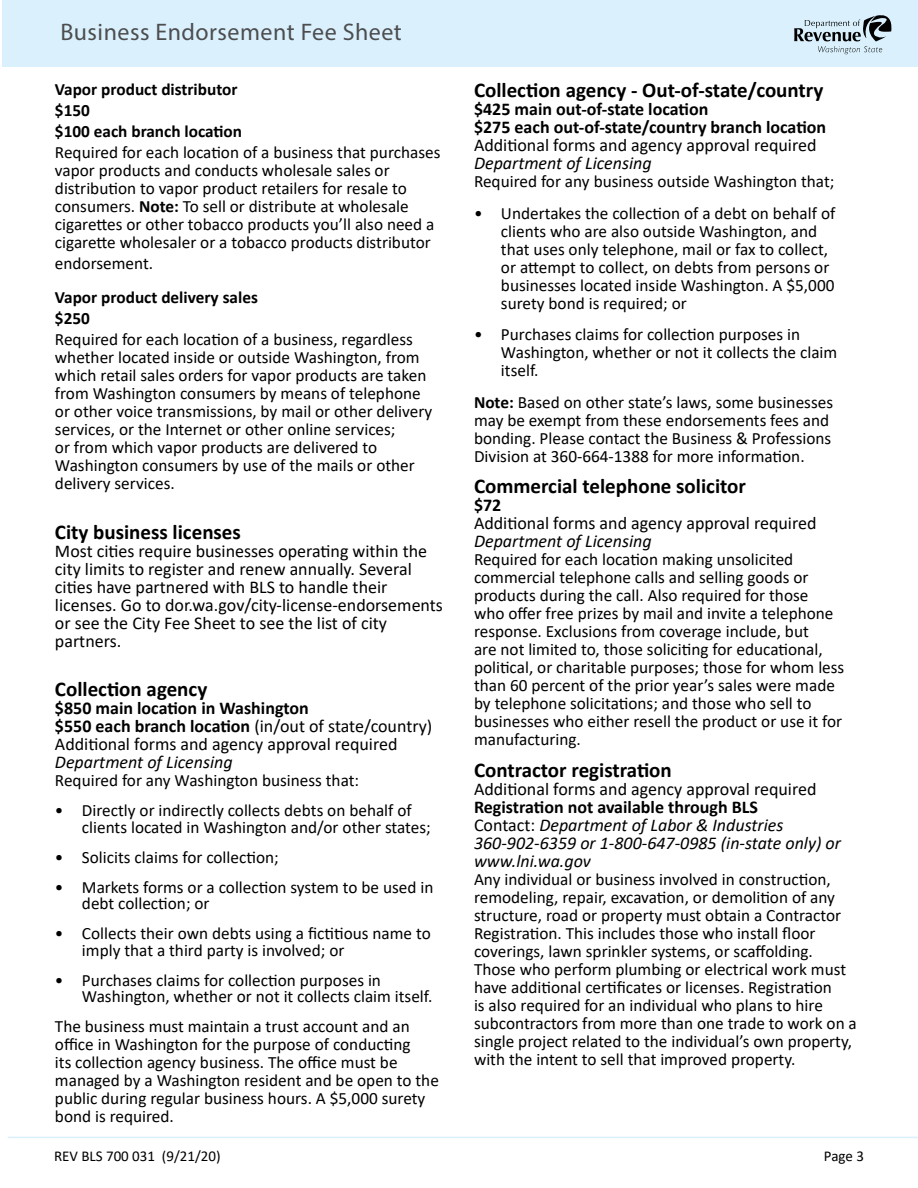
<style>
.page{position:relative;width:918px;height:1188px;background:#fff}
.page>*{position:absolute;margin:0;border:0;box-sizing:border-box;transform-origin:0 0}
.t1{font:24px "Myriad Pro";letter-spacing:.02em;color:#4d4d4f}
.t2{font:700 21px "Calibri";color:#000}
.t3{font:18px/18px "Calibri";color:#000}
.t4{font:italic 18px/18px "Calibri";color:#000}
.t5{font:700 18px/18px "Calibri";color:#000}
.t6{font:17.25px/18px "Calibri";color:#000}
.t7{font:700 17.25px/21px "Calibri";color:#000}
.t8{font:15px "Calibri";color:#000}
.s1{font-weight:700}
.s2{font-weight:700;font-style:normal}
.s3{font-style:normal}
</style>
<div class="page">
<div style="left:2px;top:0;width:916px;height:66px;background:#daf1fd"></div>
<svg style="left:794px;top:15px;width:98px;height:39px"></svg>
<hr style="left:8px;top:1137px;width:910px;height:1px;background:#daf1fd">
<h1 class="t1" style="left:60px;top:17px;width:343px">Business Endorsement Fee Sheet</h1>
<p class="t7" style="left:55px;top:78px;width:189px">Vapor product distributor $150<br>$100 each branch location</p>
<p class="t6" style="left:55px;top:143px;width:387px">Required for each location of a business that purchases vapor products and conducts wholesale sales or distribution to vapor product retailers for resale to consumers. <span class="s1">Note:</span> To sell or distribute at wholesale cigarettes or other tobacco products you’ll also need a cigarette wholesaler or a tobacco products distributor</p>
<p class="t6" style="left:55px;top:253px;width:100px">endorsement.</p>
<p class="t7" style="left:55px;top:287px;width:204px">Vapor product delivery sales $250</p>
<p class="t6" style="left:55px;top:330px;width:379px">Required for each location of a business, regardless whether located inside or outside Washington, from which retail sales orders for vapor products are taken from Washington consumers by means of telephone or other voice transmissions, by mail or other delivery services, or the Internet or other online services;<br>or from which vapor products are delivered to Washington consumers by use of the mails or other delivery services.</p>
<p class="t2" style="left:55px;top:517px;width:187px">City business licenses</p>
<p class="t3" style="left:55px;top:541px;width:390px">Most cities require businesses operating within the city limits to register and renew annually. Several cities have partnered with BLS to handle their licenses. Go to dor.wa.gov/city-license-endorsements or see the City Fee Sheet to see the list of city partners.</p>
<p class="t2" style="left:55px;top:674px;width:154px">Collection agency</p>
<p class="t3" style="left:55px;top:699px;width:379px"><span class="s1">$850 main location in Washington<br>$550 each branch location</span> (in/out of state/country)<br>Additional forms and agency approval required</p>
<p class="t4" style="left:55px;top:752px;width:179px">Department of Licensing</p>
<p class="t6" style="left:55px;top:771px;width:306px">Required for any Washington business that:</p>
<p class="t6" style="left:82px;top:802px;width:350px;line-height:16.5px;text-indent:-27px">• Directly or indirectly collects debts on behalf of clients located in Washington and/or other states;</p>
<p class="t6" style="left:55px;top:848px;width:225px">• Solicits claims for collection;</p>
<p class="t6" style="left:82px;top:878px;width:353px;line-height:16.5px;text-indent:-27px">• Markets forms or a collection system to be used in debt collection; or</p>
<p class="t6" style="left:82px;top:925px;width:350px;line-height:16.5px;text-indent:-27px">• Collects their own debts using a fictitious name to imply that a third party is involved; or</p>
<p class="t6" style="left:82px;top:971px;width:352px;line-height:16.5px;text-indent:-27px">• Purchases claims for collection purposes in<br>Washington, whether or not it collects claim itself.</p>
<p class="t6" style="left:55px;top:1017px;width:385px">The business must maintain a trust account and an office in Washington for the purpose of conducting<br>its collection agency business. The office must be managed by a Washington resident and be open to the public during regular business hours. A $5,000 surety bond is required.</p>
<p class="t2" style="left:474px;top:75px;width:351px">Collection agency - Out-of-state/country</p>
<p class="t5" style="left:474px;top:100px;width:354px">$425 main out-of-state location<br>$275 each out-of-state/country branch location</p>
<p class="t3" style="left:474px;top:136px;width:344px">Additional forms and agency approval required</p>
<p class="t4" style="left:474px;top:153px;width:179px">Department of Licensing</p>
<p class="t6" style="left:474px;top:172px;width:362px">Required for any business outside Washington that;</p>
<p class="t6" style="left:501px;top:204px;width:336px;text-indent:-27px">• Undertakes the collection of a debt on behalf of clients who are also outside Washington, and that uses only telephone, mail or fax to collect, or attempt to collect, on debts from persons or businesses located inside Washington. A $5,000 surety bond is required; or</p>
<p class="t6" style="left:501px;top:325px;width:338px;text-indent:-27px">• Purchases claims for collection purposes in<br>Washington, whether or not it collects the claim itself.</p>
<p class="t6" style="left:474px;top:392px;width:361px"><span class="s1">Note:</span> Based on other state’s laws, some businesses may be exempt from these endorsements fees and bonding. Please contact the Business &amp; Professions Division at 360-664-1388 for more information.</p>
<p class="t2" style="left:474px;top:471px;width:274px">Commercial telephone solicitor</p>
<p class="t5" style="left:474px;top:496px;width:29px">$72</p>
<p class="t3" style="left:474px;top:514px;width:344px">Additional forms and agency approval required</p>
<p class="t4" style="left:474px;top:531px;width:179px">Department of Licensing</p>
<p class="t6" style="left:474px;top:550px;width:372px">Required for each location making unsolicited commercial telephone calls and selling goods or products during the call. Also required for those<br>who offer free prizes by mail and invite a telephone response. Exclusions from coverage include, but<br>are not limited to, those soliciting for educational, political, or charitable purposes; those for whom less than 60 percent of the prior year’s sales were made by telephone solicitations; and those who sell to businesses who either resell the product or use it for manufacturing.</p>
<p class="t2" style="left:474px;top:755px;width:199px">Contractor registration</p>
<p class="t3" style="left:474px;top:779px;width:344px">Additional forms and agency approval required</p>
<p class="t4" style="left:474px;top:797px;width:369px"><span class="s2">Registration not available through BLS<br></span><span class="s3">Contact:</span> Department of Labor &amp; Industries 360-902-6359 or 1-800-647-0985 (in-state only) or www.lni.wa.gov</p>
<p class="t6" style="left:474px;top:870px;width:384px">Any individual or business involved in construction, remodeling, repair, excavation, or demolition of any structure, road or property must obtain a Contractor Registration. This includes those who install floor coverings, lawn sprinkler systems, or scaffolding.<br>Those who perform plumbing or electrical work must have additional certificates or licenses. Registration<br>is also required for an individual who plans to hire subcontractors from more than one trade to work on a single project related to the individual’s own property, with the intent to sell that improved property.</p>
<p class="t8" style="left:54px;top:1145px;width:168px">REV BLS 700 031 (9/21/20)</p>
<p class="t8" style="left:824px;top:1145px;width:42px">Page 3</p>
</div>
